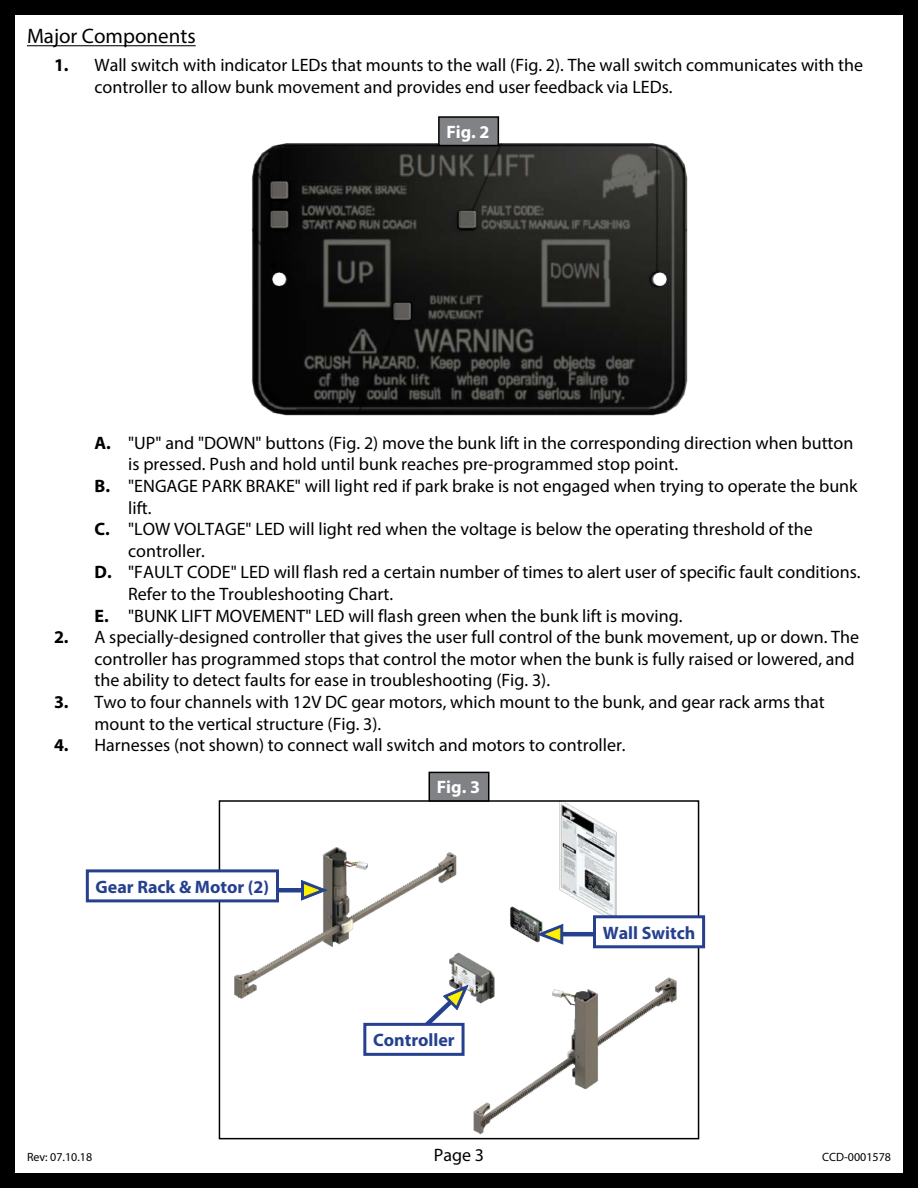
<style>
.page{position:relative;width:918px;height:1188px;background:#fff}
.page>*{position:absolute;margin:0;border:0;box-sizing:border-box;transform-origin:0 0}
.t1{font:21px "Myriad Pro";color:#000}
.t2{font:18px/21.6px "Myriad Pro";color:#000}
.t3{font:700 18px "Myriad Pro";color:#25408f}
.t4{font:700 18px "Myriad Pro";color:#fff}
.t5{font:12px "Myriad Pro";color:#000}
.s1{font-weight:700}
</style>
<div class="page">
<div style="left:0;top:0;width:918px;height:1188px;border:15px solid #000"></div>
<hr style="left:27px;top:45px;width:169px;height:1px;background:#000">
<svg style="left:0;top:337px;width:1px;height:16px"></svg>
<img style="left:251px;top:140px;width:437px;height:276px">
<img style="left:222px;top:803px;width:474px;height:332px">
<div style="left:219px;top:800px;width:480px;height:339px;border:2px solid #000"></div>
<hr style="left:224px;top:888px;width:79px;height:4px;background:#25408f">
<svg style="left:301px;top:880px;width:25px;height:20px"></svg>
<div style="left:87px;top:871px;width:191px;height:30px;background:#fff"></div>
<div style="left:86px;top:869px;width:193px;height:33px;border:3px solid #25408f"></div>
<div style="left:365px;top:1024px;width:98px;height:30px;background:#fff"></div>
<div style="left:363px;top:1023px;width:102px;height:33px;border:3px solid #25408f"></div>
<svg style="left:414px;top:985px;width:54px;height:52px"></svg>
<hr style="left:562px;top:932px;width:79px;height:4px;background:#25408f">
<div style="left:595px;top:917px;width:109px;height:30px;background:#fff"></div>
<div style="left:593px;top:915px;width:112px;height:33px;border:3px solid #25408f"></div>
<svg style="left:538px;top:924px;width:25px;height:20px"></svg>
<div style="left:439px;top:117px;width:59px;height:29px;background:#808285"></div>
<div style="left:438px;top:116px;width:61px;height:30px;border:2px solid #000"></div>
<div style="left:429px;top:772px;width:60px;height:29px;background:#808285"></div>
<div style="left:429px;top:772px;width:60px;height:30px;border:2px solid #000"></div>
<p class="t1" style="left:27px;top:23px;width:170px">Major Components</p>
<p class="t2" style="left:94px;top:54px;width:770px;text-indent:-40px"><span class="s1">1.</span> Wall switch with indicator LEDs that mounts to the wall (Fig. 2). The wall switch communicates with the controller to allow bunk movement and provides end user feedback via LEDs.</p>
<p class="t4" style="left:446px;top:120px;width:45px">Fig. 2</p>
<p class="t2" style="left:94px;top:432px;width:760px"><span class="s1">A.</span> "UP" and "DOWN" buttons (Fig. 2) move the bunk lift in the corresponding direction when button</p>
<p class="t2" style="left:128px;top:453px;width:551px">is pressed. Push and hold until bunk reaches pre-programmed stop point.</p>
<p class="t2" style="left:94px;top:475px;width:765px"><span class="s1">B.</span> "ENGAGE PARK BRAKE" will light red if park brake is not engaged when trying to operate the bunk</p>
<p class="t2" style="left:128px;top:497px;width:25px">lift.</p>
<p class="t2" style="left:94px;top:518px;width:720px"><span class="s1">C.</span> "LOW VOLTAGE" LED will light red when the voltage is below the operating threshold of the</p>
<p class="t2" style="left:128px;top:540px;width:78px">controller.</p>
<p class="t2" style="left:94px;top:561px;width:768px"><span class="s1">D.</span> "FAULT CODE" LED will flash red a certain number of times to alert user of specific fault conditions.</p>
<p class="t2" style="left:128px;top:583px;width:266px">Refer to the Troubleshooting Chart.</p>
<p class="t2" style="left:94px;top:605px;width:590px"><span class="s1">E.</span> "BUNK LIFT MOVEMENT" LED will flash green when the bunk lift is moving.</p>
<p class="t2" style="left:94px;top:626px;width:766px;text-indent:-40px"><span class="s1">2.</span> A specially-designed controller that gives the user full control of the bunk movement, up or down. The controller has programmed stops that control the motor when the bunk is fully raised or lowered, and the ability to detect faults for ease in troubleshooting (Fig. 3).</p>
<p class="t2" style="left:94px;top:691px;width:732px;text-indent:-40px"><span class="s1">3.</span> Two to four channels with 12V DC gear motors, which mount to the bunk, and gear rack arms that mount to the vertical structure (Fig. 3).</p>
<p class="t2" style="left:54px;top:734px;width:573px"><span class="s1">4.</span> Harnesses (not shown) to connect wall switch and motors to controller.</p>
<p class="t3" style="left:96px;top:875px;width:175px">Gear Rack &amp; Motor (2)</p>
<p class="t4" style="left:437px;top:776px;width:45px">Fig. 3</p>
<p class="t3" style="left:373px;top:1028px;width:83px">Controller</p>
<p class="t3" style="left:603px;top:921px;width:94px">Wall Switch</p>
<p class="t5" style="left:27px;top:1150px;width:67px">Rev: 07.10.18</p>
<p class="t2" style="left:434px;top:1144px;width:52px">Page 3</p>
<p class="t5" style="left:822px;top:1150px;width:70px">CCD-0001578</p>
</div>
